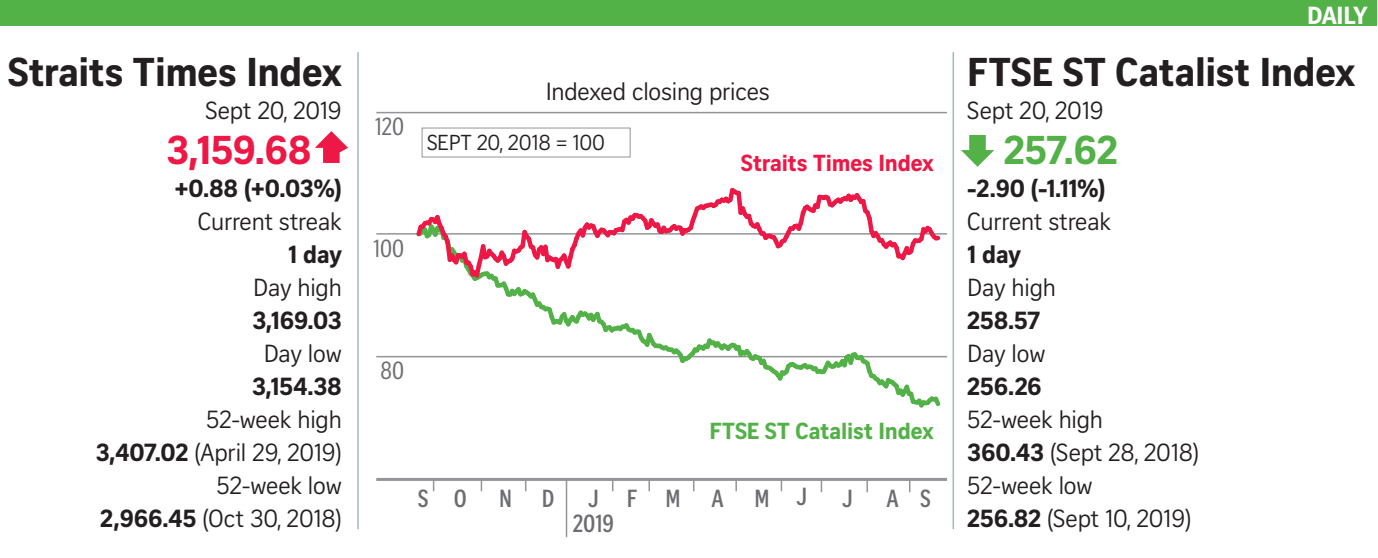
<style>
.page{position:relative;width:1378px;height:558px;background:#fff}
.page>*{position:absolute;margin:0;border:0;box-sizing:border-box;transform-origin:0 0}
.t1{font:700 39px "Curator Serp Text";letter-spacing:-.01em;color:#231f20}
.t2{font:700 39px "Curator Serp Text";color:#ed1845}
.t3{font:700 39px "Curator Serp Text";color:#52b147}
.t4{font:24px/33px "Curator Serp Text";letter-spacing:-.01em;color:#231f20;text-align:right}
.t5{font:700 24px "Curator Serp Text";letter-spacing:-.01em;color:#231f20}
.t6{font:700 24px/25.5px "Curator Head Cond ST Semi";color:#6c6d70;text-align:center}
.t7{font:24px "Curator Head Cond ST Regular";color:#6c6d70}
.t8{font:700 24px "Curator Serp Text";letter-spacing:-.02em;color:#fff}
.t9{font:22.5px "Curator Head ST Bold";letter-spacing:-.01em;color:#52b147}
.t10{font:22.5px "Curator Head ST Bold";letter-spacing:-.01em;color:#ed1845}
.t11{font:21px "Curator Serp Text";letter-spacing:-.01em;color:#231f20}
.s1{font-weight:700}
</style>
<div class="page">
<div style="left:0;top:0;width:1376px;height:26px;background:#52b147"></div>
<svg style="left:961px;top:135px;width:33px;height:32px"></svg>
<svg style="left:315px;top:131px;width:33px;height:32px"></svg>
<div style="left:422px;top:127px;width:208px;height:30px;background:#fff;border:1px solid #939598"></div>
<hr style="left:357px;top:52px;width:2px;height:476px;background:#a8b7b6">
<hr style="left:952px;top:52px;width:2px;height:476px;background:#a8b7b6">
<hr style="left:376px;top:477px;width:571px;height:3px;background:#939598">
<hr style="left:376px;top:355px;width:571px;height:2px;background:#939598">
<hr style="left:376px;top:233px;width:571px;height:1px;background:#939598">
<hr style="left:376px;top:112px;width:571px;height:1px;background:#939598">
<svg style="left:413px;top:188px;width:531px;height:220px"></svg>
<hr style="left:566px;top:478px;width:1px;height:58px;background:#939598">
<svg style="left:735px;top:480px;width:2px;height:10px"></svg>
<svg style="left:780px;top:480px;width:2px;height:10px"></svg>
<svg style="left:648px;top:480px;width:2px;height:10px"></svg>
<svg style="left:820px;top:480px;width:2px;height:11px"></svg>
<svg style="left:866px;top:480px;width:2px;height:11px"></svg>
<h1 class="t1" style="left:8px;top:48px;width:335px">Straits Times Index</h1>
<p class="t4" style="left:205px;top:93px;width:138px">Sept 20, 2019</p>
<h1 class="t2" style="left:167px;top:126px;width:146px">3,159.68</h1>
<p class="t5" style="left:175px;top:173px;width:169px">+0.88 (+0.03%)</p>
<p class="t4" style="left:198px;top:204px;width:145px">Current streak</p>
<p class="t5" style="left:288px;top:239px;width:55px">1 day</p>
<p class="t4" style="left:253px;top:270px;width:90px">Day high</p>
<p class="t5" style="left:252px;top:305px;width:91px">3,169.03</p>
<p class="t4" style="left:264px;top:336px;width:80px">Day low</p>
<p class="t5" style="left:252px;top:371px;width:91px">3,154.38</p>
<p class="t4" style="left:96px;top:402px;width:247px">52-week high<br><span class="s1">3,407.02</span> (April 29, 2019)<br>52-week low<br><span class="s1">2,966.45</span> (Oct 30, 2018)</p>
<p class="t7" style="left:375px;top:114px;width:30px">120</p>
<p class="t4" style="left:546px;top:75px;width:226px">Indexed closing prices</p>
<p class="t11" style="left:427px;top:130px;width:179px">SEPT 20, 2018 = 100</p>
<p class="t10" style="left:741px;top:149px;width:194px">Straits Times Index</p>
<p class="t7" style="left:374px;top:235px;width:32px">100</p>
<p class="t7" style="left:380px;top:357px;width:25px">80</p>
<p class="t9" style="left:709px;top:416px;width:226px">FTSE ST Catalist Index</p>
<p class="t6" style="left:418px;top:485px;width:50px">S O</p>
<p class="t6" style="left:499px;top:485px;width:57px">N D</p>
<p class="t6" style="left:627px;top:485px;width:55px">F M</p>
<p class="t6" style="left:711px;top:485px;width:14px">A</p>
<p class="t6" style="left:754px;top:484px;width:54px">M J</p>
<p class="t6" style="left:842px;top:485px;width:12px">J</p>
<p class="t6" style="left:886px;top:485px;width:46px">A S</p>
<p class="t6" style="left:573px;top:485px;width:43px">J<br>2019</p>
<p class="t8" style="left:1307px;top:1px;width:62px">DAILY</p>
<h1 class="t1" style="left:967px;top:48px;width:389px">FTSE ST Catalist Index</h1>
<p class="t4" style="left:967px;top:93px;width:138px">Sept 20, 2019</p>
<h1 class="t3" style="left:1004px;top:126px;width:115px">257.62</h1>
<p class="t5" style="left:967px;top:173px;width:140px">-2.90 (-1.11%)</p>
<p class="t4" style="left:967px;top:204px;width:145px">Current streak</p>
<p class="t5" style="left:967px;top:239px;width:55px">1 day</p>
<p class="t4" style="left:967px;top:270px;width:90px">Day high</p>
<p class="t5" style="left:967px;top:305px;width:74px">258.57</p>
<p class="t4" style="left:967px;top:336px;width:80px">Day low</p>
<p class="t5" style="left:967px;top:371px;width:76px">256.26</p>
<p class="t4" style="left:967px;top:402px;width:233px;text-align:left">52-week high<br><span class="s1">360.43</span> (Sept 28, 2018)<br>52-week low<br><span class="s1">256.82</span> (Sept 10, 2019)</p>
</div>
